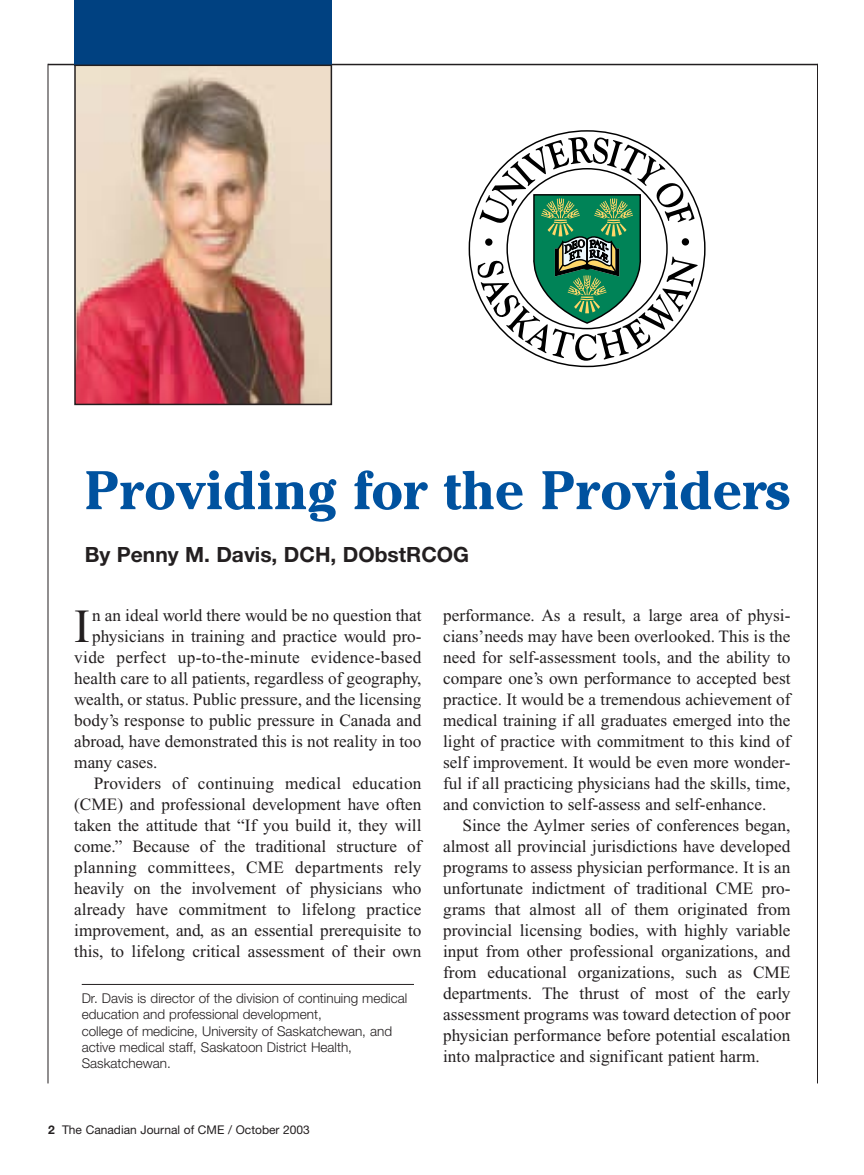
<style>
.page{position:relative;width:864px;height:1175px;background:#fff}
.page>*{position:absolute;margin:0;border:0;box-sizing:border-box;transform-origin:0 0}
.t1{font:700 54px "Cheltenham";color:#00529f}
.t2{font:47.55px "Times New Roman";color:#231f20}
.t3{font:700 21px "Helvetica Neue";color:#231f20}
.t4{font:17.25px/21px "Times New Roman";color:#231f20;text-align:justify}
.t5{font:17.25px "Times New Roman";letter-spacing:.02em;color:#231f20}
.t6{font:300 13.5px/16.2px "Helvetica Neue";color:#231f20}
.t7{font:12px "Helvetica Neue";color:#231f20}
.s1{font-weight:700}
</style>
<div class="page">
<hr style="left:48px;top:64px;width:1px;height:1019px;background:#231f20">
<hr style="left:817px;top:64px;width:1px;height:1019px;background:#231f20">
<hr style="left:48px;top:64px;width:770px;height:1px;background:#231f20">
<div style="left:74px;top:0;width:258px;height:66px;background:#004181"></div>
<hr style="left:82px;top:984px;width:332px;height:1px;background:#231f20">
<svg style="left:477px;top:137px;width:221px;height:224px"></svg>
<img style="left:77px;top:68px;width:252px;height:334px">
<div style="left:74px;top:65px;width:258px;height:340px;border:2px solid #231f20"></div>
<h1 class="t1" style="left:85px;top:471px;width:706px">Providing for the Providers</h1>
<p class="t3" style="left:85px;top:546px;width:386px">By Penny M. Davis, DCH, DObstRCOG</p>
<h2 class="t2" style="left:74px;top:609px;width:17px">I</h2>
<p class="t4" style="left:92px;top:606px;width:331px">n an ideal world there would be no question that</p>
<p class="t4" style="left:92px;top:627px;width:331px">physicians in training and practice would pro-</p>
<p class="t5" style="left:74px;top:651px;width:349px">vide perfect up-to-the-minute evidence-based</p>
<p class="t4" style="left:74px;top:669px;width:349px">health care to all patients, regardless of geography,</p>
<p class="t4" style="left:74px;top:690px;width:349px">wealth, or status. Public pressure, and the licensing</p>
<p class="t4" style="left:74px;top:711px;width:349px">body’s response to public pressure in Canada and</p>
<p class="t4" style="left:74px;top:732px;width:349px">abroad, have demonstrated this is not reality in too</p>
<p class="t4" style="left:74px;top:753px;width:85px">many cases.</p>
<p class="t4" style="left:94px;top:774px;width:329px">Providers of continuing medical education</p>
<p class="t4" style="left:74px;top:795px;width:349px">(CME) and professional development have often</p>
<p class="t4" style="left:74px;top:816px;width:349px">taken the attitude that “If you build it, they will</p>
<p class="t4" style="left:74px;top:837px;width:349px">come.” Because of the traditional structure of</p>
<p class="t5" style="left:74px;top:861px;width:349px">planning committees, CME departments rely</p>
<p class="t4" style="left:74px;top:879px;width:349px">heavily on the involvement of physicians who</p>
<p class="t4" style="left:74px;top:900px;width:349px">already have commitment to lifelong practice</p>
<p class="t4" style="left:74px;top:921px;width:349px">improvement, and, as an essential prerequisite to</p>
<p class="t4" style="left:74px;top:942px;width:349px">this, to lifelong critical assessment of their own</p>
<p class="t6" style="left:82px;top:991px;width:327px">Dr. Davis is director of the division of continuing medical education and professional development,<br>college of medicine, University of Saskatchewan, and active medical staff, Saskatoon District Health, Saskatchewan.</p>
<p class="t4" style="left:443px;top:606px;width:349px">performance. As a result, a large area of physi&shy;cians’needs may have been overlooked. This is the need for self-assessment tools, and the ability to compare one’s own performance to accepted best practice. It would be a tremendous achievement of medical training if all graduates emerged into the light of practice with commitment to this kind of self improvement. It would be even more wonder&shy;ful if all practicing physicians had the skills, time, and conviction to self-assess and self-enhance.</p>
<p class="t4" style="left:443px;top:816px;width:349px;text-indent:19px">Since the Aylmer series of conferences began, almost all provincial jurisdictions have developed programs to assess physician performance. It is an unfortunate indictment of traditional CME pro&shy;grams that almost all of them originated from provincial licensing bodies, with highly variable input from other professional organizations, and from educational organizations, such as CME departments. The thrust of most of the early assessment programs was toward detection of poor physician performance before potential escalation into malpractice and significant patient harm.</p>
<p class="t7" style="left:48px;top:1125px;width:263px"><span class="s1">2</span> The Canadian Journal of CME / October 2003</p>
</div>
